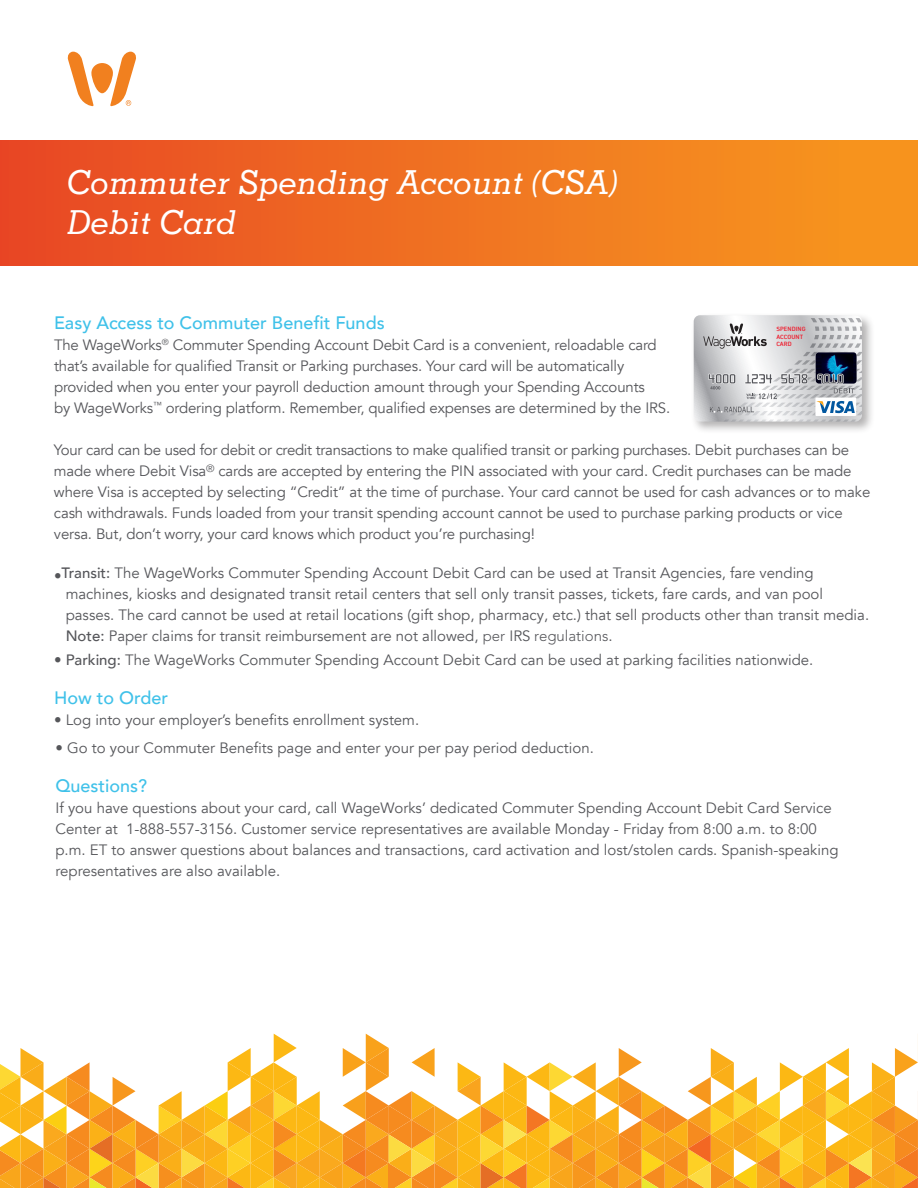
<style>
.page{position:relative;width:918px;height:1188px;background:#fff}
.page>*{position:absolute;margin:0;border:0;box-sizing:border-box;transform-origin:0 0}
.t1{font:italic 500 33px "Memphis";color:#fff}
.Body_text{font:500 18px "Avenir";color:#3fc1e9}
.Body_text-2{font:15px/21px "Avenir";color:#55565a}
.t2{font:500 6.3px/7.5px "DIN Next LT Pro";letter-spacing:.015em;color:#ee1b2c}
.s1{font-weight:500}
.s2{font-family:"Avenir LT Std"}
.s3{font-family:"Avenir LT Std";font-weight:300}
</style>
<div class="page">
<div style="left:691px;top:312px;width:184px;height:122px;background:#231f20;opacity:.35"></div>
<svg style="left:694px;top:315px;width:168px;height:107px"></svg>
<svg style="left:0;top:1034px;width:918px;height:154px"></svg>
<div style="left:0;top:140px;width:918px;height:125px;background:linear-gradient(to right,#e84825,#f89a1e)"></div>
<svg style="left:68px;top:52px;width:26px;height:54px"></svg>
<div style="left:91px;top:63px;width:22px;height:30px;background:#f1801f;border-radius:10px"></div>
<svg style="left:110px;top:52px;width:26px;height:54px"></svg>
<p class="t1" style="left:68px;top:163px;width:552px">Commuter Spending Account (CSA)</p>
<p class="t1" style="left:68px;top:202px;width:171px">Debit Card</p>
<p class="Body_text" style="left:54px;top:307px;width:332px">Easy Access to Commuter Benefit Funds</p>
<p class="Body_text-2" style="left:54px;top:335px;width:618px">The WageWorks<sup>®</sup> Commuter Spending Account Debit Card is a convenient, reloadable card that’s available for qualified Transit or Parking purchases. Your card will be automatically provided when you enter your payroll deduction amount through your Spending Accounts<br>by WageWorks<sup>™</sup> ordering platform. Remember, qualified expenses are determined by the IRS.</p>
<p class="Body_text-2" style="left:54px;top:440px;width:818px">Your card can be used for debit or credit transactions to make qualified transit or parking purchases. Debit purchases can be made where Debit Visa<sup>®</sup> cards are accepted by entering the PIN associated with your card. Credit purchases can be made where Visa is accepted by selecting “Credit” at the time of purchase. Your card cannot be used for cash advances or to make cash withdrawals. Funds loaded from your transit spending account cannot be used to purchase parking products or vice versa. But, don’t worry, your card knows which product you’re purchasing!</p>
<p class="Body_text-2" style="left:66px;top:563px;width:805px;text-indent:-12px">•<span class="s1">Transit:</span> The WageWorks Commuter Spending Account Debit Card can be used at Transit Agencies, fare vending machines, kiosks and designated transit retail centers that sell only transit passes, tickets, fare cards, and van pool passes. The card cannot be used at retail locations (gift shop, pharmacy, etc.) that sell products other than transit media.<br><span class="s1">Note:</span> Paper claims for transit reimbursement are not allowed<span class="s2">,</span> <span class="s3">per</span> IRS <span class="s3">regulations</span>.</p>
<p class="Body_text-2" style="left:54px;top:650px;width:761px">• <span class="s1">Parking:</span> The WageWorks Commuter Spending Account Debit Card can be used at parking facilities nationwide.</p>
<p class="Body_text" style="left:54px;top:682px;width:116px">How to Order</p>
<p class="Body_text-2" style="left:54px;top:710px;width:367px">• Log into your employer’s benefits enrollment system.</p>
<p class="Body_text-2" style="left:56px;top:738px;width:540px">• Go to your Commuter Benefits page and enter your per pay period deduction.</p>
<p class="Body_text" style="left:56px;top:770px;width:93px">Questions?</p>
<p class="Body_text-2" style="left:56px;top:798px;width:785px">If you have questions about your card, call WageWorks’ dedicated Commuter Spending Account Debit Card Service Center at 1-888-557-3156. Customer service representatives are available Monday - Friday from 8:00 a.m. to 8:00 p.m. ET to answer questions about balances and transactions, card activation and lost/stolen cards. Spanish-speaking representatives are also available.</p>
<p class="t2" style="left:776px;top:325px;width:31px">SPENDING<br>ACCOUNT<br>CARD</p>
</div>
